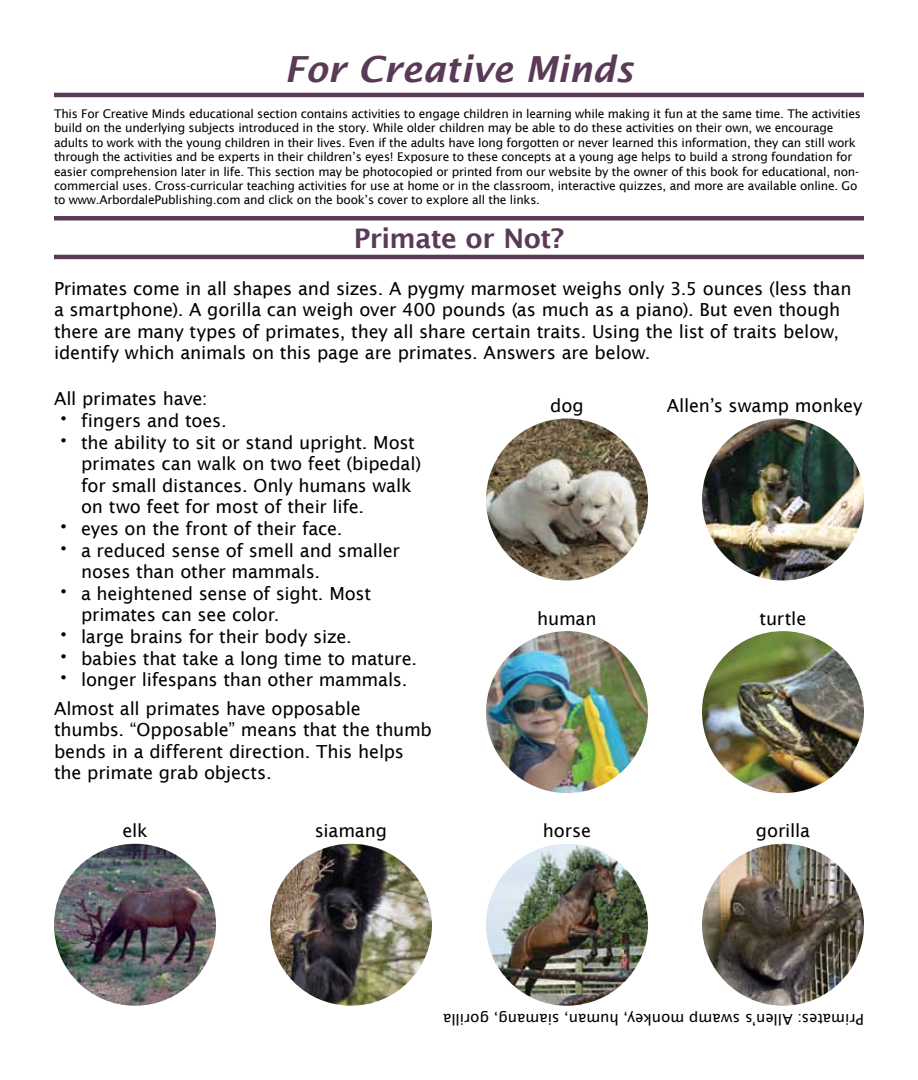
<style>
.page{position:relative;width:918px;height:1080px;background:#fff}
.page>*{position:absolute;margin:0;border:0;box-sizing:border-box;transform-origin:0 0}
.t1{font:italic 600 36px "Lucida Sans";color:#5b3a57}
.t2{font:600 27px "Lucida Sans";letter-spacing:-.02em;color:#5b3a57}
.t3{font:18px/21.6px "Lucida Sans";letter-spacing:-.01em;color:#000}
.t4{font:15px "Lucida Sans";color:#000}
.t5{font:12px/14.4px "Lucida Sans";letter-spacing:-.02em;color:#000}
.s1{font-size:30px}
</style>
<div class="page">
<hr style="left:54px;top:93px;width:810px;height:4px;background:#5b3a57">
<hr style="left:54px;top:255px;width:810px;height:4px;background:#5b3a57">
<hr style="left:54px;top:216px;width:810px;height:4px;background:#5b3a57">
<img style="left:486px;top:418px;width:162px;height:162px;border-radius:81px">
<img style="left:702px;top:418px;width:162px;height:162px;border-radius:81px">
<img style="left:486px;top:631px;width:162px;height:162px;border-radius:81px">
<img style="left:702px;top:631px;width:162px;height:162px;border-radius:81px">
<img style="left:54px;top:844px;width:162px;height:162px;border-radius:81px">
<img style="left:270px;top:844px;width:162px;height:162px;border-radius:81px">
<img style="left:486px;top:844px;width:162px;height:162px;border-radius:81px">
<img style="left:702px;top:844px;width:162px;height:162px;border-radius:81px">
<h1 class="t1" style="left:285px;top:48px;width:350px">For Creative Minds</h1>
<p class="t5" style="left:54px;top:107px;width:808px">This For Creative Minds educational section contains activities to engage children in learning while making it fun at the same time. The activities build on the underlying subjects introduced in the story. While older children may be able to do these activities on their own, we encourage adults to work with the young children in their lives. Even if the adults have long forgotten or never learned this information, they can still work through the activities and be experts in their children’s eyes! Exposure to these concepts at a young age helps to build a strong foundation for easier comprehension later in life. This section may be photocopied or printed from our website by the owner of this book for educational, non&shy;commercial uses. Cross-curricular teaching activities for use at home or in the classroom, interactive quizzes, and more are available online. Go to www.ArbordalePublishing.com and click on the book’s cover to explore all the links.</p>
<h2 class="t2" style="left:354px;top:223px;width:212px">Primate or Not?</h2>
<p class="t3" style="left:54px;top:277px;width:799px">Primates come in all shapes and sizes. A pygmy marmoset weighs only 3.5 ounces (less than a smartphone). A gorilla can weigh over 400 pounds (as much as a piano). But even though there are many types of primates, they all share certain traits. Using the list of traits below, identify which animals on this page are primates. Answers are below.</p>
<p class="t3" style="left:54px;top:388px;width:155px">All primates have:</p>
<p class="t3" style="left:54px;top:410px;width:174px"><span class="s1">•</span> fingers and toes.</p>
<p class="t3" style="left:81px;top:431px;width:342px;text-indent:-27px"><span class="s1">•</span> the ability to sit or stand upright. Most primates can walk on two feet (bipedal) for small distances. Only humans walk on two feet for most of their life.</p>
<p class="t3" style="left:54px;top:518px;width:290px"><span class="s1">•</span> eyes on the front of their face.</p>
<p class="t3" style="left:81px;top:539px;width:320px;text-indent:-27px"><span class="s1">•</span> a reduced sense of smell and smaller noses than other mammals.</p>
<p class="t3" style="left:81px;top:583px;width:292px;text-indent:-27px"><span class="s1">•</span> a heightened sense of sight. Most primates can see color.</p>
<p class="t3" style="left:54px;top:626px;width:299px"><span class="s1">•</span> large brains for their body size.</p>
<p class="t3" style="left:54px;top:647px;width:365px"><span class="s1">•</span> babies that take a long time to mature.</p>
<p class="t3" style="left:54px;top:666px;width:355px;line-height:28.3px"><span class="s1">•</span> longer lifespans than other mammals.<br>Almost all primates have opposable</p>
<p class="t3" style="left:54px;top:719px;width:379px">thumbs. “Opposable” means that the thumb bends in a different direction. This helps the primate grab objects.</p>
<p class="t3" style="left:550px;top:395px;width:35px">dog</p>
<p class="t3" style="left:667px;top:395px;width:197px">Allen’s swamp monkey</p>
<p class="t3" style="left:537px;top:607px;width:61px">human</p>
<p class="t3" style="left:760px;top:607px;width:48px">turtle</p>
<p class="t3" style="left:122px;top:820px;width:27px">elk</p>
<p class="t3" style="left:315px;top:820px;width:74px">siamang</p>
<p class="t3" style="left:543px;top:820px;width:50px">horse</p>
<p class="t3" style="left:756px;top:820px;width:55px">gorilla</p>
<p class="t4" style="left:864px;top:1028px;width:422px;rotate:-180deg">Primates: Allen’s swamp monkey, human, siamang, gorilla</p>
</div>
